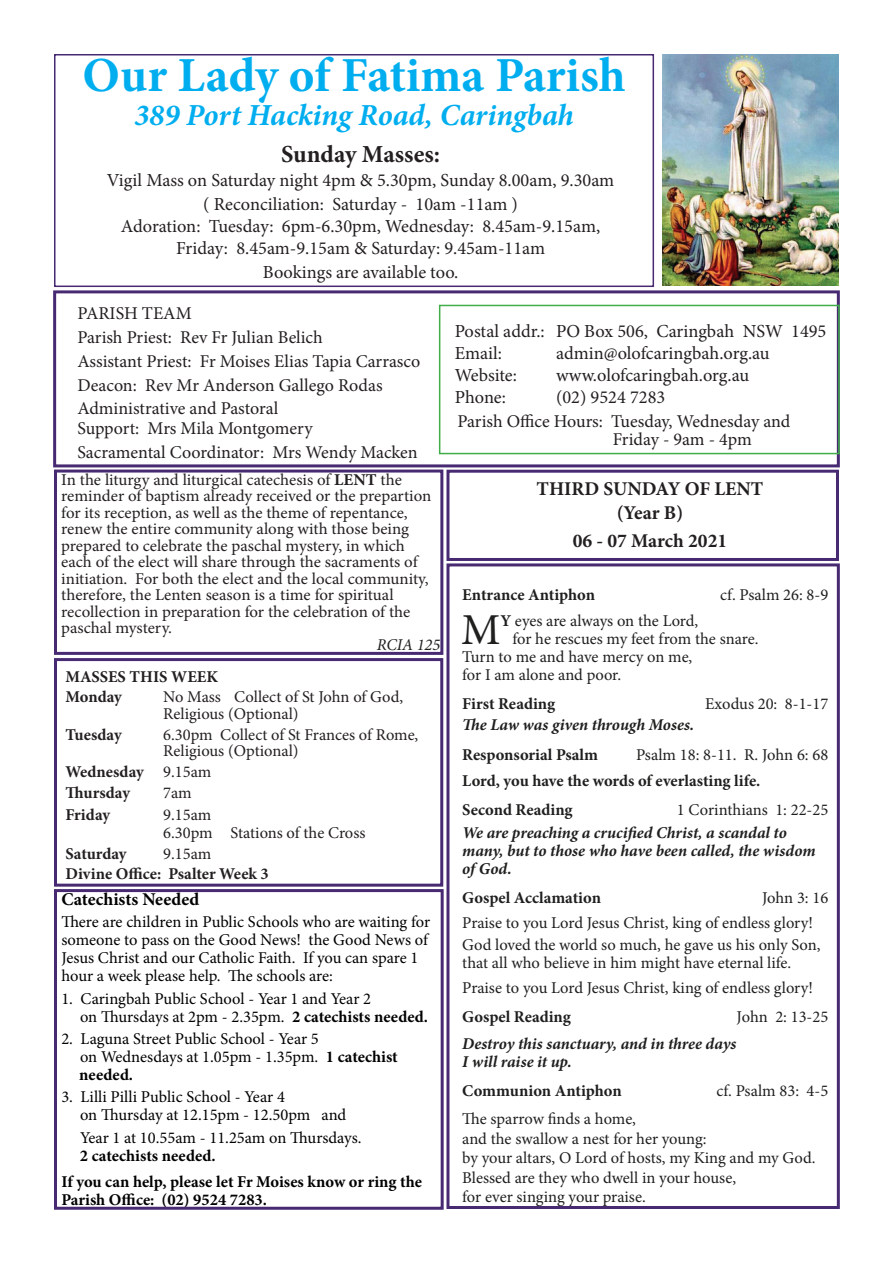
<style>
.page{position:relative;width:893px;height:1263px;background:#fff}
.page>*{position:absolute;margin:0;border:0;box-sizing:border-box;transform-origin:0 0}
.t1{font:700 48.9px "Minion Pro";color:#00aeef}
.t2{font:44.25px "Minion Pro";color:#1f1f1e}
.t3{font:italic 700 30.6px "Minion Pro";letter-spacing:-.005em;color:#00aeef}
.t4{font:700 24.45px "Minion Pro";color:#231f20}
.t5{font:700 19.5px/24px "Minion Pro";color:#231f20;text-align:center}
.t6{font:18.3px/23px "Minion Pro";color:#231f20;text-align:center}
.t7{font:18px/23.7px "Minion Pro";letter-spacing:-.005em;color:#231f20}
.t8{font:700 18px "Minion Pro";color:#000}
.t9{font:16.5px/16.5px "Minion Pro";color:#231f20}
.t10{font:16.5px/19.5px "Minion Pro";letter-spacing:-.005em;color:#1f1f1e}
.t11{font:16.5px/18px "Minion Pro";letter-spacing:-.005em;color:#000}
.t12{font:italic 700 16.5px/18px "Minion Pro";letter-spacing:-.005em;color:#1f1f1e}
.t13{font:700 16.5px/29.2px "Minion Pro";color:#1f1f1e}
.t14{font:700 16.5px/20.7px "Minion Pro";color:#231f20}
.t15{font:700 16.5px/26.5px "Minion Pro";color:#000}
.t16{font:italic 16.5px "Minion Pro";color:#1f1f1e}
.s1{font-weight:700}
.s2{font-weight:400}
</style>
<div class="page">
<div style="left:54px;top:54px;width:600px;height:233px;border:2px solid #482a73"></div>
<div style="left:53px;top:290px;width:787px;height:177px;border:3px solid #482a73"></div>
<div style="left:439px;top:305px;width:401px;height:149px;border:2px solid #40ae49"></div>
<img style="left:662px;top:54px;width:177px;height:231px">
<div style="left:446px;top:563px;width:394px;height:646px;border:3px solid #482a73"></div>
<div style="left:54px;top:658px;width:389px;height:229px;border:3px solid #482a73"></div>
<div style="left:446px;top:470px;width:393px;height:91px;border:3px solid #482a73"></div>
<div style="left:54px;top:469px;width:389px;height:186px;border:3px solid #482a73"></div>
<div style="left:54px;top:889px;width:390px;height:321px;border:3px solid #482a73"></div>
<h1 class="t1" style="left:82px;top:41px;width:545px">Our Lady of Fatima Parish</h1>
<h3 class="t3" style="left:134px;top:94px;width:441px">389 Port Hacking Road, Caringbah</h3>
<h3 class="t4" style="left:281px;top:137px;width:161px">Sunday Masses:</h3>
<p class="t6" style="left:107px;top:169px;width:509px">Vigil Mass on Saturday night 4pm &amp; 5.30pm, Sunday 8.00am, 9.30am ( Reconciliation: Saturday - 10am -11am )<br>Adoration: Tuesday: 6pm-6.30pm, Wednesday: 8.45am-9.15am, Friday: 8.45am-9.15am &amp; Saturday: 9.45am-11am<br>Bookings are available too.</p>
<p class="t7" style="left:77px;top:302px;width:345px">PARISH TEAM<br>Parish Priest: Rev Fr Julian Belich<br>Assistant Priest: Fr Moises Elias Tapia Carrasco<br>Deacon: Rev Mr Anderson Gallego Rodas<br>Administrative and Pastoral</p>
<p class="t7" style="left:77px;top:416px;width:342px">Support: Mrs Mila Montgomery<br>Sacramental Coordinator: Mrs Wendy Macken</p>
<p class="t9" style="left:61px;top:471px;width:372px">In the liturgy and liturgical catechesis of <span class="s1">LENT</span> the reminder of baptism already received or the prepartion for its reception, as well as the theme of repentance, renew the entire community along with those being prepared to celebrate the paschal mystery, in which each of the elect will share through the sacraments of initiation. For both the elect and the local community, therefore, the Lenten season is a time for spiritual recollection in preparation for the celebration of the paschal mystery.</p>
<p class="t16" style="left:377px;top:633px;width:65px">RCIA 125</p>
<p class="t14" style="left:66px;top:666px;width:154px">MASSES THIS WEEK<br>Monday</p>
<p class="t9" style="left:163px;top:689px;width:241px">No Mass Collect of St John of God,<br>Religious (Optional)</p>
<p class="t14" style="left:66px;top:724px;width:58px">Tuesday</p>
<p class="t9" style="left:163px;top:726px;width:257px">6.30pm Collect of St Frances of Rome,<br>Religious (Optional)</p>
<p class="t14" style="left:66px;top:761px;width:147px">Wednesday <span class="s2">9.15am<br></span>Thursday</p>
<p class="t9" style="left:163px;top:784px;width:30px">7am</p>
<p class="t14" style="left:66px;top:804px;width:46px">Friday</p>
<p class="t9" style="left:163px;top:806px;width:204px;line-height:18px">9.15am<br>6.30pm Stations of the Cross</p>
<p class="t14" style="left:66px;top:843px;width:63px">Saturday</p>
<p class="t9" style="left:163px;top:845px;width:50px">9.15am</p>
<p class="t14" style="left:66px;top:863px;width:205px">Divine Office: Psalter Week 3</p>
<p class="t8" style="left:61px;top:887px;width:140px">Catechists Needed</p>
<p class="t11" style="left:61px;top:913px;width:370px">There are children in Public Schools who are waiting for someone to pass on the Good News! the Good News of Jesus Christ and our Catholic Faith. If you can spare 1 hour a week please help. The schools are:</p>
<p class="t11" style="left:80px;top:989px;width:349px;text-indent:-19px">1. Caringbah Public School - Year 1 and Year 2<br>on Thursdays at 2pm - 2.35pm. <span class="s1">2 catechists needed.</span></p>
<p class="t11" style="left:79px;top:1030px;width:320px;text-indent:-18px">2. Laguna Street Public School - Year 5<br>on Wednesdays at 1.05pm - 1.35pm. <span class="s1">1 catechist needed.</span></p>
<p class="t11" style="left:80px;top:1088px;width:268px;text-indent:-19px">3. Lilli Pilli Public School - Year 4<br>on Thursday at 12.15pm - 12.50pm and</p>
<p class="t11" style="left:80px;top:1128px;width:283px">Year 1 at 10.55am - 11.25am on Thursdays.</p>
<p class="t15" style="left:61px;top:1142px;width:362px;text-indent:19px">2 catechists needed.<br>If you can help, please let Fr Moises know or ring the</p>
<p class="t15" style="left:61px;top:1186px;width:207px">Parish Office: (02) 9524 7283.</p>
<p class="t6" style="left:455px;top:320px;width:373px;line-height:22px;text-align:left">Postal addr.: PO Box 506, Caringbah NSW 1495<br>Email:</p>
<p class="t6" style="left:556px;top:342px;width:215px">admin@olofcaringbah.org.au</p>
<p class="t6" style="left:455px;top:364px;width:64px">Website:</p>
<p class="t6" style="left:556px;top:364px;width:195px">www.olofcaringbah.org.au</p>
<p class="t6" style="left:455px;top:386px;width:53px">Phone:</p>
<p class="t6" style="left:556px;top:386px;width:111px">(02) 9524 7283</p>
<p class="t7" style="left:613px;top:412px;width:179px;line-height:18px;text-indent:-155px">Parish Office Hours: Tuesday, Wednesday and<br>Friday - 9am - 4pm</p>
<p class="t5" style="left:536px;top:477px;width:228px">THIRD SUNDAY OF LENT (Year B)</p>
<p class="t5" style="left:573px;top:528px;width:156px">06 - 07 March 2021</p>
<p class="t13" style="left:462px;top:580px;width:134px">Entrance Antiphon</p>
<p class="t10" style="left:720px;top:585px;width:110px">cf. Psalm 26: 8-9</p>
<h2 class="t2" style="left:461px;top:600px;width:41px">M</h2>
<p class="t10" style="left:500px;top:611px;width:199px"><span class="s1">Y</span> eyes are always on the Lord,</p>
<p class="t10" style="left:512px;top:629px;width:247px">for he rescues my feet from the snare.</p>
<p class="t10" style="left:462px;top:647px;width:232px">Turn to me and have mercy on me,</p>
<p class="t10" style="left:462px;top:665px;width:160px">for I am alone and poor.</p>
<p class="t13" style="left:462px;top:689px;width:94px">First Reading</p>
<p class="t10" style="left:705px;top:694px;width:125px">Exodus 20: 8-1-17</p>
<p class="t12" style="left:462px;top:716px;width:233px">The Law was given through Moses.</p>
<p class="t13" style="left:462px;top:739px;width:137px">Responsorial Psalm</p>
<p class="t10" style="left:636px;top:744px;width:194px">Psalm 18: 8-11. R. John 6: 68</p>
<p class="t13" style="left:462px;top:766px;width:300px">Lord, you have the words of everlasting life.<br>Second Reading</p>
<p class="t10" style="left:677px;top:800px;width:153px">1 Corinthians 1: 22-25</p>
<p class="t12" style="left:462px;top:823px;width:355px">We are preaching a crucified Christ, a scandal to many, but to those who have been called, the wisdom of God.</p>
<p class="t13" style="left:462px;top:883px;width:140px">Gospel Acclamation</p>
<p class="t10" style="left:462px;top:885px;width:368px;line-height:25px;text-indent:300px">John 3: 16<br>Praise to you Lord Jesus Christ, king of endless glory!</p>
<p class="t10" style="left:462px;top:936px;width:360px;line-height:18px">God loved the world so much, he gave us his only Son, that all who believe in him might have eternal life.</p>
<p class="t10" style="left:462px;top:978px;width:352px">Praise to you Lord Jesus Christ, king of endless glory!</p>
<p class="t13" style="left:462px;top:1002px;width:110px">Gospel Reading</p>
<p class="t10" style="left:737px;top:1007px;width:93px">John 2: 13-25</p>
<p class="t12" style="left:462px;top:1034px;width:276px">Destroy this sanctuary, and in three days<br>I will raise it up.</p>
<p class="t13" style="left:462px;top:1076px;width:161px">Communion Antiphon</p>
<p class="t10" style="left:716px;top:1081px;width:113px">cf. Psalm 83: 4-5</p>
<p class="t10" style="left:462px;top:1109px;width:355px">The sparrow finds a home,<br>and the swallow a nest for her young:<br>by your altars, O Lord of hosts, my King and my God.<br>Blessed are they who dwell in your house,<br>for ever singing your praise.</p>
</div>
